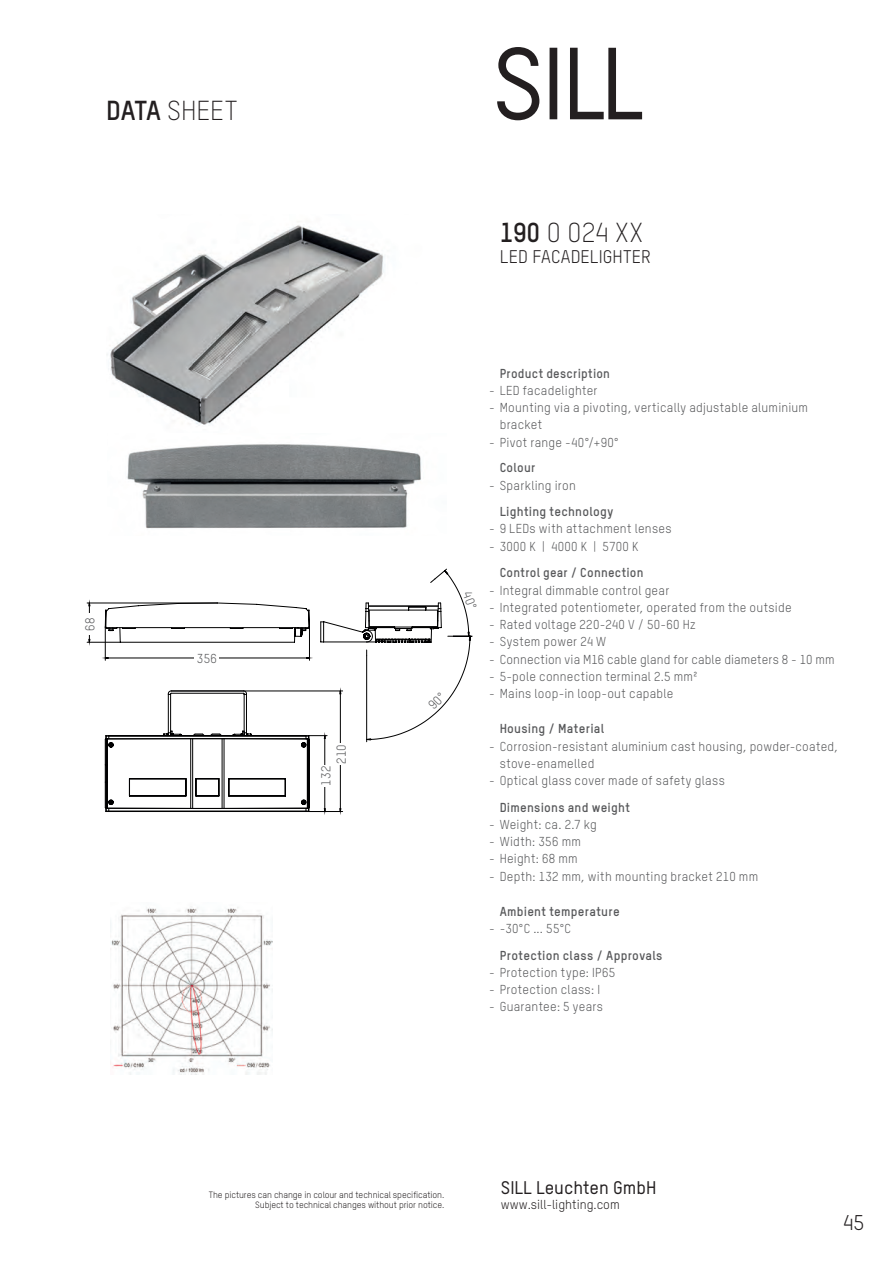
<style>
.page{position:relative;width:893px;height:1263px;background:#fff}
.page>*{position:absolute;margin:0;border:0;box-sizing:border-box;transform-origin:0 0}
.t1{font:300 27px "TSTAR";color:#231f20}
.t2{font:21px "TSTAR";color:#231f20}
.t3{font:500 18px "TSTAR";color:#231f20}
.t4{font:18px "TSTAR";letter-spacing:.005em;color:#231f20}
.t5{font:12.75px/17.2px "TSTAR";letter-spacing:.02em;color:#57585a}
.t6{font:700 12.75px "TSTAR";letter-spacing:.02em;color:#57585a}
.t7{font:12.75px "TSTAR";color:#231f20}
.t8{font:9px/10.8px "TSTAR";letter-spacing:-.01em;color:#231f20;text-align:right}
.s1{font-weight:700}
</style>
<div class="page">
<svg style="left:497px;top:47px;width:145px;height:73px"></svg>
<img style="left:107px;top:221px;width:277px;height:205px">
<img style="left:110px;top:906px;width:163px;height:169px">
<img style="left:127px;top:444px;width:295px;height:85px">
<hr style="left:89px;top:603px;width:1px;height:39px;background:#000001">
<hr style="left:87px;top:642px;width:33px;height:1px;background:#000001">
<hr style="left:87px;top:603px;width:130px;height:1px;background:#000001">
<div style="left:83px;top:613px;width:13px;height:21px;background:#fff"></div>
<svg style="left:104px;top:568px;width:369px;height:244px"></svg>
<h1 class="t1" style="left:106px;top:94px;width:133px"><span class="s1">DATA</span> SHEET</h1>
<p class="t5" style="left:81px;top:630px;width:15px;rotate:-90deg">68</p>
<p class="t5" style="left:197px;top:649px;width:22px">356</p>
<p class="t5" style="left:332px;top:764px;width:21px;rotate:-90deg">210</p>
<p class="t5" style="left:317px;top:785px;width:21px;rotate:-90deg">132</p>
<h1 class="t1" style="left:500px;top:216px;width:144px"><span class="s1">190</span> 0 024 XX</h1>
<h3 class="t4" style="left:500px;top:246px;width:153px">LED FACADELIGHTER</h3>
<p class="t6" style="left:500px;top:365px;width:112px">Product description</p>
<p class="t5" style="left:489px;top:382px;width:110px">- LED facadelighter</p>
<p class="t5" style="left:500px;top:399px;width:310px;text-indent:-10px">- Mounting via a pivoting, vertically adjustable aluminium bracket</p>
<p class="t5" style="left:489px;top:433px;width:131px">- Pivot range -40°/+90°</p>
<p class="t6" style="left:500px;top:460px;width:37px">Colour</p>
<p class="t5" style="left:489px;top:476px;width:88px">- Sparkling iron</p>
<p class="t6" style="left:500px;top:504px;width:115px">Lighting technology</p>
<p class="t5" style="left:489px;top:520px;width:184px">- 9 LEDs with attachment lenses</p>
<p class="t5" style="left:489px;top:537px;width:151px">- 3000 K | 4000 K | 5700 K</p>
<p class="t6" style="left:500px;top:565px;width:145px">Control gear / Connection</p>
<p class="t5" style="left:489px;top:581px;width:182px">- Integral dimmable control gear</p>
<p class="t5" style="left:489px;top:598px;width:304px">- Integrated potentiometer, operated from the outside</p>
<p class="t5" style="left:489px;top:616px;width:208px">- Rated voltage 220-240 V / 50-60 Hz</p>
<p class="t5" style="left:489px;top:633px;width:119px">- System power 24 W</p>
<p class="t5" style="left:489px;top:650px;width:347px">- Connection via M16 cable gland for cable diameters 8 - 10 mm</p>
<p class="t5" style="left:489px;top:667px;width:210px">- 5-pole connection terminal 2.5 mm²</p>
<p class="t5" style="left:489px;top:685px;width:186px">- Mains loop-in loop-out capable</p>
<p class="t6" style="left:500px;top:721px;width:106px">Housing / Material</p>
<p class="t5" style="left:500px;top:737px;width:340px;text-indent:-10px">- Corrosion-resistant aluminium cast housing, powder-coated, stove-enamelled</p>
<p class="t5" style="left:489px;top:772px;width:237px">- Optical glass cover made of safety glass</p>
<p class="t6" style="left:500px;top:799px;width:132px">Dimensions and weight</p>
<p class="t5" style="left:489px;top:815px;width:109px">- Weight: ca. 2.7 kg</p>
<p class="t5" style="left:489px;top:833px;width:93px">- Width: 356 mm</p>
<p class="t5" style="left:489px;top:850px;width:90px">- Height: 68 mm</p>
<p class="t5" style="left:489px;top:867px;width:271px">- Depth: 132 mm, with mounting bracket 210 mm</p>
<p class="t6" style="left:500px;top:903px;width:121px">Ambient temperature</p>
<p class="t5" style="left:489px;top:920px;width:83px">- -30°C ... 55°C</p>
<p class="t6" style="left:500px;top:947px;width:164px">Protection class / Approvals</p>
<p class="t5" style="left:489px;top:963px;width:128px">- Protection type: IP65</p>
<p class="t5" style="left:489px;top:981px;width:112px">- Protection class: I</p>
<p class="t5" style="left:489px;top:998px;width:115px">- Guarantee: 5 years</p>
<p class="t8" style="left:209px;top:1189px;width:237px">The pictures can change in colour and technical specification.<br>Subject to technical changes without prior notice.</p>
<h3 class="t3" style="left:501px;top:1176px;width:157px">SILL Leuchten GmbH</h3>
<p class="t7" style="left:501px;top:1197px;width:120px">www.sill-lighting.com</p>
<h2 class="t2" style="left:843px;top:1210px;width:23px">45</h2>
</div>
